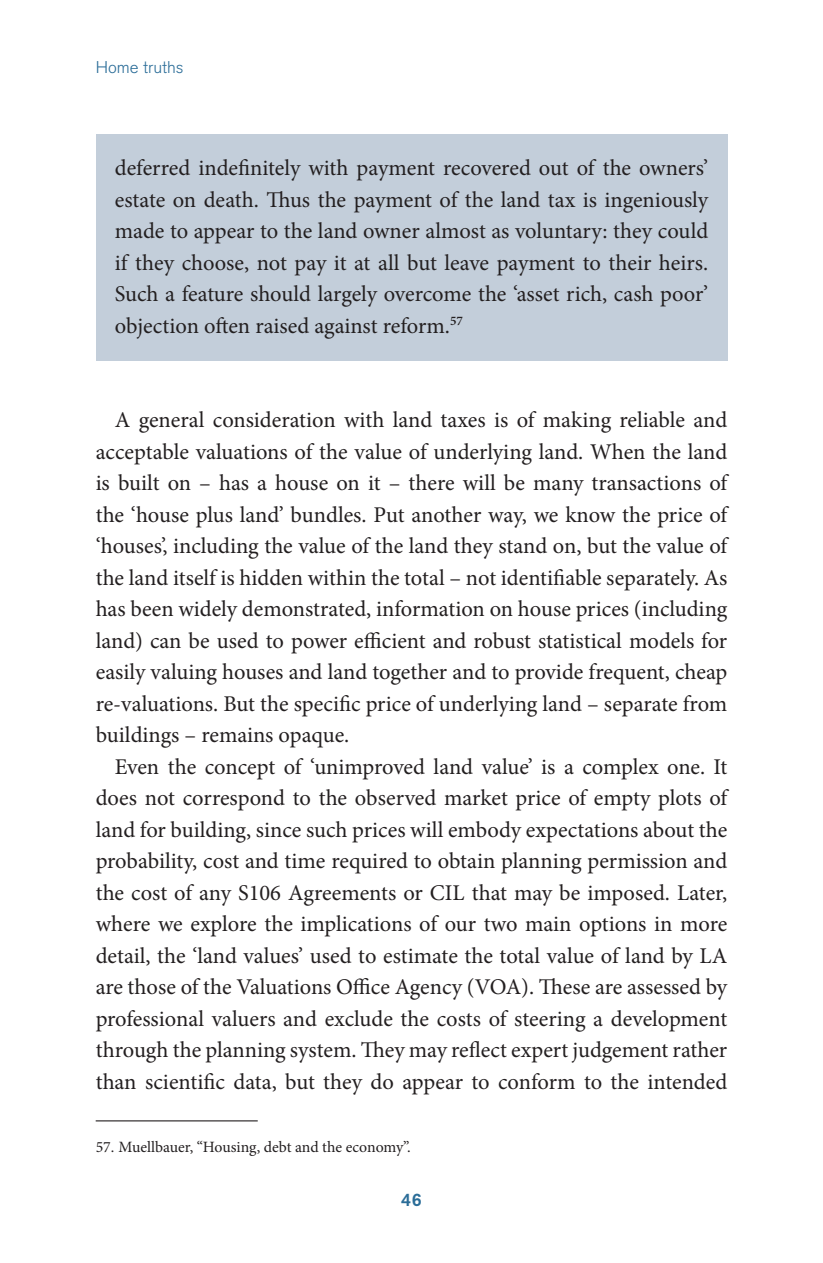
<style>
.page{position:relative;width:823px;height:1263px;background:#fff}
.page>*{position:absolute;margin:0;border:0;box-sizing:border-box;transform-origin:0 0}
.t1{font:22.5px/31.5px "Minion Pro";color:#231f20;text-align:justify}
.t2{font:500 18px "Akzidenz Grotesk BE";color:#2b6d98}
.t3{font:300 16.88px "Akzidenz Grotesk BE";color:#2b6d98}
.t4{font:15.75px "Minion Pro";letter-spacing:-.005em;color:#231f20}
</style>
<div class="page">
<div style="left:96px;top:134px;width:631px;height:226px;background:#c3ceda"></div>
<hr style="left:96px;top:1120px;width:162px;height:1px;background:#231f20">
<p class="t3" style="left:96px;top:58px;width:89px">Home truths</p>
<p class="t1" style="left:115px;top:152px;width:595px">deferred indefinitely with payment recovered out of the owners’ estate on death. Thus the payment of the land tax is ingeniously made to appear to the land owner almost as voluntary: they could if they choose, not pay it at all but leave payment to their heirs.<br>Such a feature should largely overcome the ‘asset rich, cash poor’ objection often raised against reform.<sup>57</sup></p>
<p class="t1" style="left:96px;top:404px;width:633px;text-indent:19px">A general consideration with land taxes is of making reliable and acceptable valuations of the value of underlying land. When the land is built on – has a house on it – there will be many transactions of the ‘house plus land’ bundles. Put another way, we know the price of ‘houses’, including the value of the land they stand on, but the value of the land itself is hidden within the total – not identifiable separately. As has been widely demonstrated, information on house prices (including land) can be used to power efficient and robust statistical models for easily valuing houses and land together and to provide frequent, cheap re-valuations. But the specific price of underlying land – separate from buildings – remains opaque.</p>
<p class="t1" style="left:96px;top:751px;width:633px;text-indent:19px">Even the concept of ‘unimproved land value’ is a complex one. It does not correspond to the observed market price of empty plots of land for building, since such prices will embody expectations about the probability, cost and time required to obtain planning permission and the cost of any S106 Agreements or CIL that may be imposed. Later, where we explore the implications of our two main options in more detail, the ‘land values’ used to estimate the total value of land by LA are those of the Valuations Office Agency (VOA). These are assessed by professional valuers and exclude the costs of steering a development through the planning system. They may reflect expert judgement rather than scientific data, but they do appear to conform to the intended</p>
<p class="t4" style="left:96px;top:1136px;width:316px">57. Muellbauer, “Housing, debt and the economy”.</p>
<p class="t2" style="left:401px;top:1188px;width:22px">46</p>
</div>
